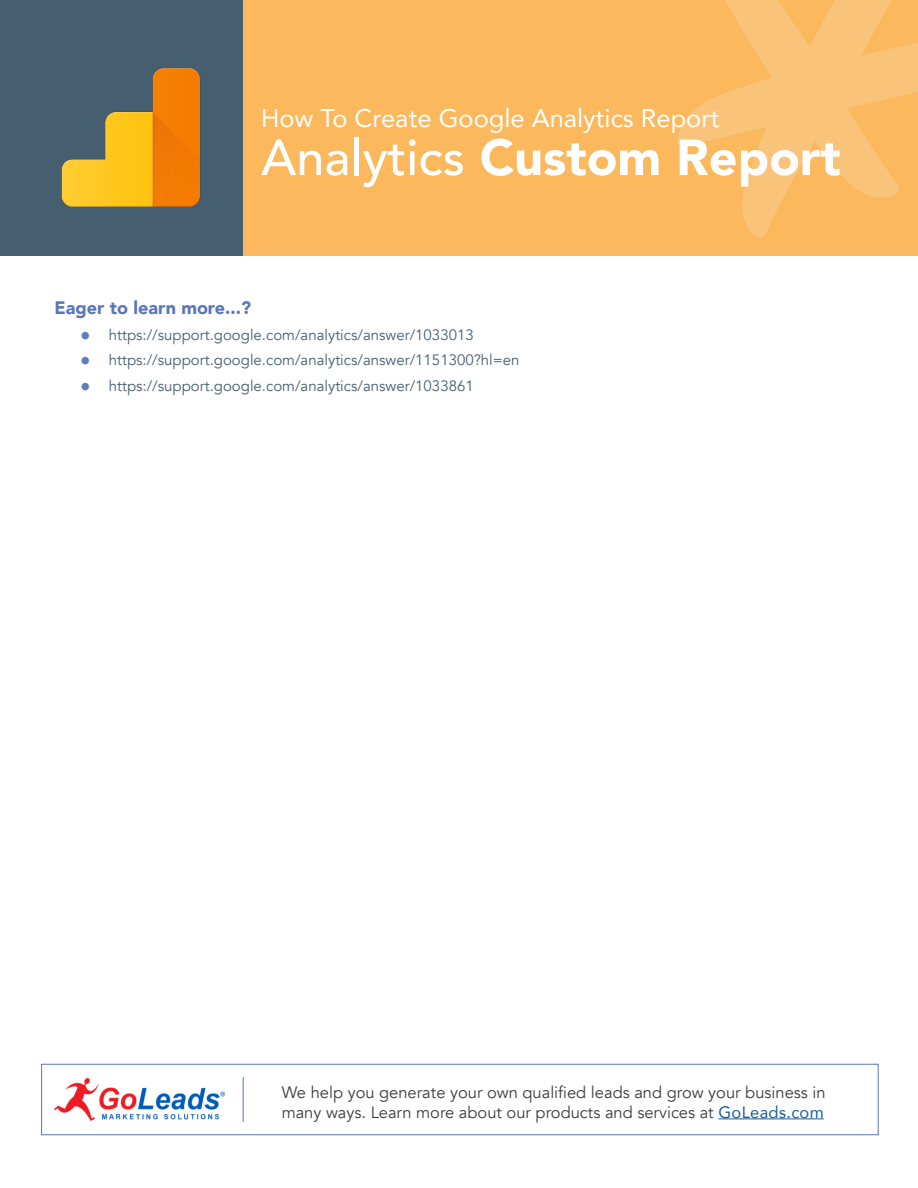
<style>
.page{position:relative;width:918px;height:1188px;background:#fff}
.page>*{position:absolute;margin:0;border:0;box-sizing:border-box;transform-origin:0 0}
.t1{font:1006.05px "Sign Painter House Script";color:#f1f3f3}
.t2{font:900 50.25px "Avenir";color:#fff}
.t3{font:25.5px "Avenir";color:#fff}
.HEADING1{font:900 18px "Avenir";color:#5877bb}
.t4{font:16.5px/19.8px "Avenir";color:#3e3e3f}
.t5{font:15px "Avenir";color:#465f70}
.s1{font-weight:500}
.s2{font-size:21px;color:#617bbd}
.s3{color:#175d9e}
</style>
<div class="page">
<div style="left:41px;top:1064px;width:837px;height:71px;border:1px solid #5877bb"></div>
<img style="left:54px;top:1079px;width:171px;height:41px">
<hr style="left:243px;top:1077px;width:1px;height:45px;background:#5877bb">
<hr style="left:718px;top:1118px;width:106px;height:1px;background:#175d9e">
<div style="left:1px;top:0;width:242px;height:256px;background:#465f70"></div>
<div style="left:243px;top:0;width:675px;height:256px;background:#fbb85c"></div>
<img style="left:0;top:30px;width:201px;height:189px">
<h1 class="t1" style="left:536px;top:-335px;width:370px">*</h1>
<p class="t3" style="left:261px;top:98px;width:460px">How To Create Google Analytics Report</p>
<p class="t2" style="left:261px;top:115px;width:581px"><span class="s1">Analytics</span> Custom Report</p>
<p class="HEADING1" style="left:54px;top:293px;width:198px">Eager to learn more...?</p>
<p class="t5" style="left:80px;top:326px;width:395px"><span class="s2">•</span> https://support.google.com/analytics/answer/1033013</p>
<p class="t5" style="left:80px;top:351px;width:441px"><span class="s2">•</span> https://support.google.com/analytics/answer/1151300?hl=en</p>
<p class="t5" style="left:80px;top:377px;width:395px"><span class="s2">•</span> https://support.google.com/analytics/answer/1033861</p>
<p class="t4" style="left:282px;top:1083px;width:545px">We help you generate your own qualified leads and grow your business in many ways. Learn more about our products and services at <span class="s3">GoLeads.com</span></p>
</div>
